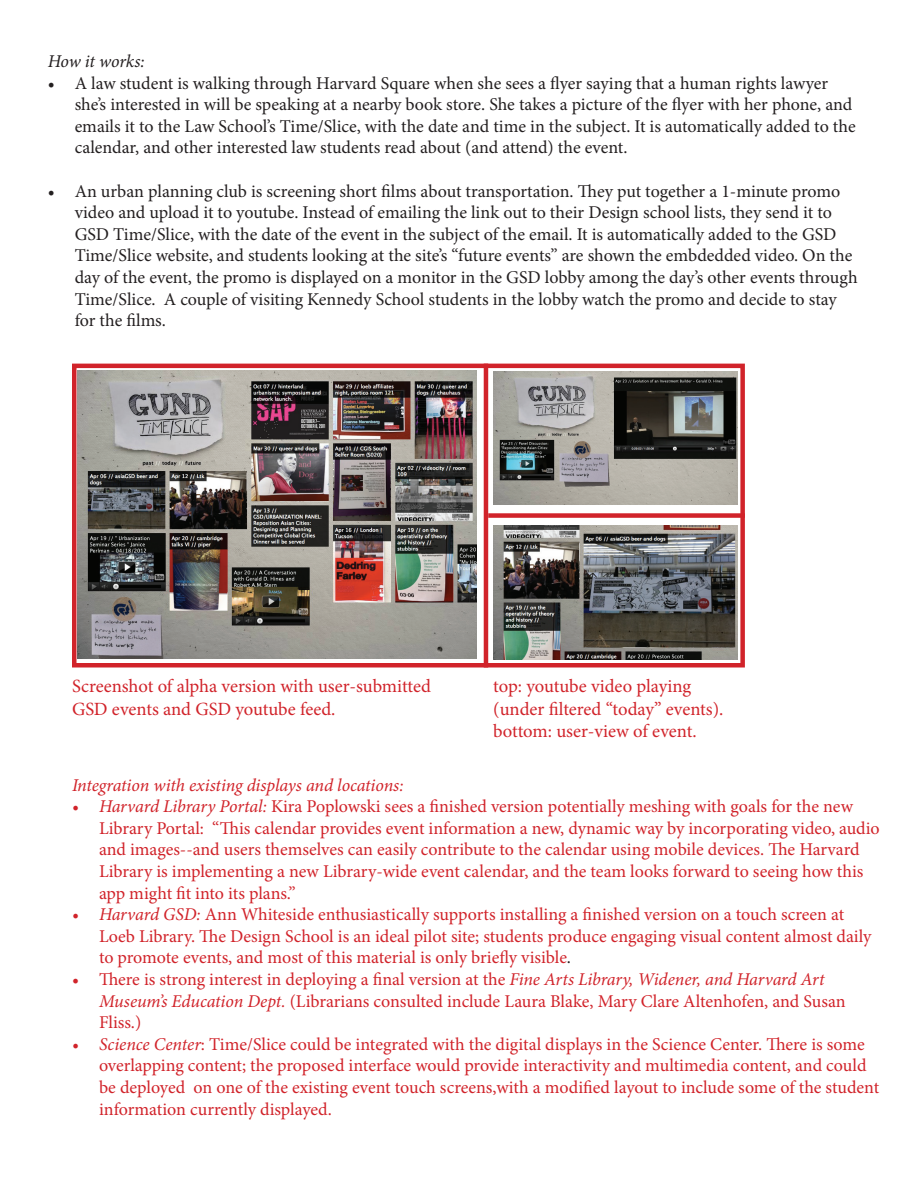
<style>
.page{position:relative;width:918px;height:1188px;background:#fff}
.page>*{position:absolute;margin:0;border:0;box-sizing:border-box;transform-origin:0 0}
.t1{font:18.75px/22.4px "Minion Pro";letter-spacing:-.005em;color:#d1232a}
.t2{font:18px/21.6px "Minion Pro";color:#d1232a}
.t3{font:18px/21.6px "Minion Pro";letter-spacing:-.005em;color:#231f20}
.t4{font:italic 18px "Minion Pro";letter-spacing:-.01em;color:#d1232a}
.t5{font:italic 18px "Minion Pro";letter-spacing:-.01em;color:#231f20}
.s1{font-style:italic}
.s2{color:#231f20}
</style>
<div class="page">
<img style="left:78px;top:371px;width:398px;height:288px">
<img style="left:493px;top:371px;width:245px;height:134px">
<img style="left:494px;top:526px;width:244px;height:133px">
<div style="left:72px;top:364px;width:673px;height:304px;border:4px solid #d1232a"></div>
<hr style="left:484px;top:364px;width:4px;height:304px;background:#d1232a">
<div style="left:488px;top:513px;width:257px;height:5px;background:#d1232a"></div>
<p class="t5" style="left:48px;top:49px;width:98px">How it works:</p>
<p class="t3" style="left:75px;top:72px;width:783px;text-indent:-27px">• A law student is walking through Harvard Square when she sees a flyer saying that a human rights lawyer she’s interested in will be speaking at a nearby book store. She takes a picture of the flyer with her phone, and emails it to the Law School’s Time/Slice, with the date and time in the subject. It is automatically added to the calendar, and other interested law students read about (and attend) the event.</p>
<p class="t3" style="left:75px;top:180px;width:784px;text-indent:-27px">• An urban planning club is screening short films about transportation. They put together a 1-minute promo video and upload it to youtube. Instead of emailing the link out to their Design school lists, they send it to GSD Time/Slice, with the date of the event in the subject of the email. It is automatically added to the GSD Time/Slice website, and students looking at the site’s “future events” are shown the embdedded video. On the day of the event, the promo is displayed on a monitor in the GSD lobby among the day’s other events through Time/Slice. A couple of visiting Kennedy School students in the lobby watch the promo and decide to stay for the films.</p>
<p class="t1" style="left:72px;top:675px;width:361px">Screenshot of alpha version with user-submitted<br>GSD events and GSD youtube feed.</p>
<p class="t1" style="left:493px;top:675px;width:232px">top: youtube video playing (under filtered “today” events). bottom: user-view of event.</p>
<p class="t4" style="left:72px;top:773px;width:333px">Integration with existing displays and locations:</p>
<p class="t2" style="left:99px;top:796px;width:782px;text-indent:-27px"><span class="s1">• Harvard Library Portal:</span> Kira Poplowski sees a finished version potentially meshing with goals for the new Library Portal: “This calendar provides event information a new, dynamic way by incorporating video, audio and images--and users themselves can easily contribute to the calendar using mobile devices. The Harvard Library is implementing a new Library-wide event calendar, and the team looks forward to seeing how this app might fit into its plans.”</p>
<p class="t2" style="left:99px;top:904px;width:774px;text-indent:-27px"><span class="s1">• Harvard GSD:</span> Ann Whiteside enthusiastically supports installing a finished version on a touch screen at<br>Loeb Library. The Design School is an ideal pilot site; students produce engaging visual content almost daily to promote events, and most of this material is only briefly visible<span class="s2">.</span></p>
<p class="t2" style="left:99px;top:969px;width:748px;text-indent:-27px">• There is strong interest in deploying a final version at the <span class="s1">Fine Arts Library, Widener, and Harvard Art<br>Museum’s Education Dept.</span> (Librarians consulted include Laura Blake, Mary Clare Altenhofen, and Susan<br>Fliss.)</p>
<p class="t2" style="left:99px;top:1033px;width:782px;text-indent:-27px"><span class="s1">• Science Center</span>: Time/Slice could be integrated with the digital displays in the Science Center. There is some overlapping content; the proposed interface would provide interactivity and multimedia content, and could be deployed on one of the existing event touch screens,with a modified layout to include some of the student information currently displayed.</p>
</div>
